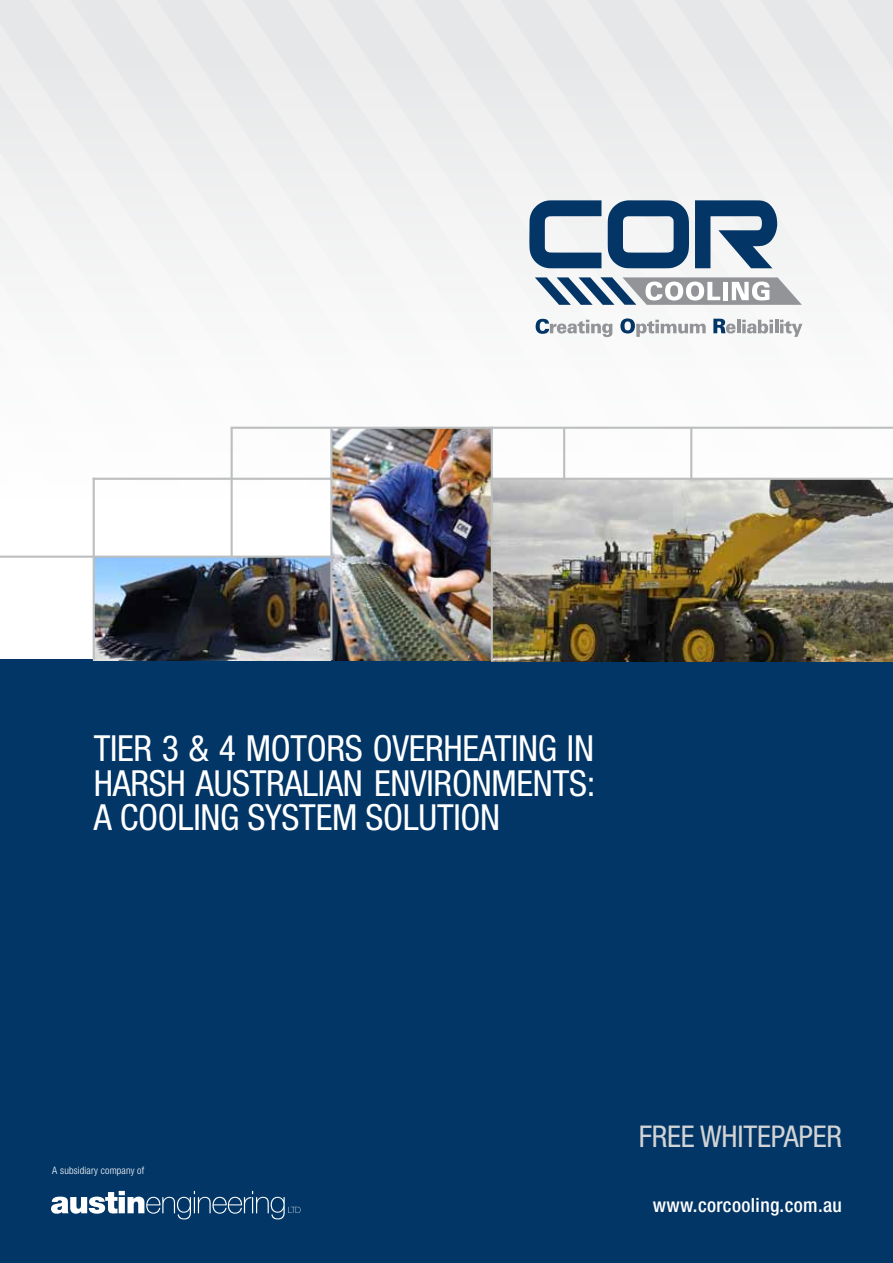
<style>
.page{position:relative;width:893px;height:1263px;background:#fff}
.page>*{position:absolute;margin:0;border:0;box-sizing:border-box;transform-origin:0 0}
.t1{font:condensed 36px/34.5px "Helvetica Neue LT Std";letter-spacing:-.01em;color:#fff;text-align:justify}
.t2{font:condensed 30px "Helvetica Neue LT Std";letter-spacing:-.01em;color:#d1d3d4}
.t3{font:500 condensed 19.5px "Helvetica Neue LT Std";letter-spacing:.02em;color:#fff}
.t4{font:300 condensed 10.2px "Helvetica Neue LT Std";letter-spacing:.015em;color:#fff}
</style>
<div class="page">
<div style="left:0;top:660px;width:893px;height:603px;background:#023667"></div>
<svg style="left:448px;top:0;width:81px;height:478px;fill:#f3f3f4"></svg>
<svg style="left:363px;top:0;width:85px;height:427px;fill:#f2f3f3"></svg>
<svg style="left:0;top:0;width:363px;height:478px;fill:#edeeef"></svg>
<svg style="left:0;top:65px;width:276px;height:432px;fill:#f1f1f2"></svg>
<svg style="left:0;top:195px;width:190px;height:302px"></svg>
<svg style="left:0;top:324px;width:104px;height:173px"></svg>
<svg style="left:529px;top:0;width:364px;height:478px"></svg>
<svg style="left:51px;top:1191px;width:250px;height:29px"></svg>
<img style="left:95px;top:558px;width:235px;height:102px">
<img style="left:332px;top:429px;width:159px;height:231px">
<img style="left:492px;top:480px;width:401px;height:181px">
<hr style="left:563px;top:428px;width:2px;height:52px;background:#bcbec0">
<hr style="left:491px;top:478px;width:402px;height:2px;background:#bcbec0">
<hr style="left:0;top:556px;width:333px;height:2px;background:#bcbec0">
<hr style="left:93px;top:478px;width:2px;height:182px;background:#bcbec0">
<hr style="left:231px;top:428px;width:2px;height:130px;background:#bcbec0">
<hr style="left:330px;top:429px;width:2px;height:231px;background:#bcbec0">
<hr style="left:491px;top:427px;width:2px;height:233px;background:#bcbec0">
<hr style="left:690px;top:428px;width:2px;height:52px;background:#bcbec0">
<hr style="left:93px;top:478px;width:240px;height:2px;background:#bcbec0">
<hr style="left:231px;top:427px;width:662px;height:2px;background:#bcbec0">
<p class="t1" style="left:94px;top:731px;width:503px">TIER 3 &amp; 4 MOTORS OVERHEATING IN HARSH AUSTRALIAN ENVIRONMENTS:<br>A COOLING SYSTEM SOLUTION</p>
<p class="t4" style="left:52px;top:1165px;width:93px">A subsidiary company of</p>
<p class="t2" style="left:639px;top:1119px;width:205px">FREE WHITEPAPER</p>
<p class="t3" style="left:653px;top:1193px;width:191px">www.corcooling.com.au</p>
</div>
